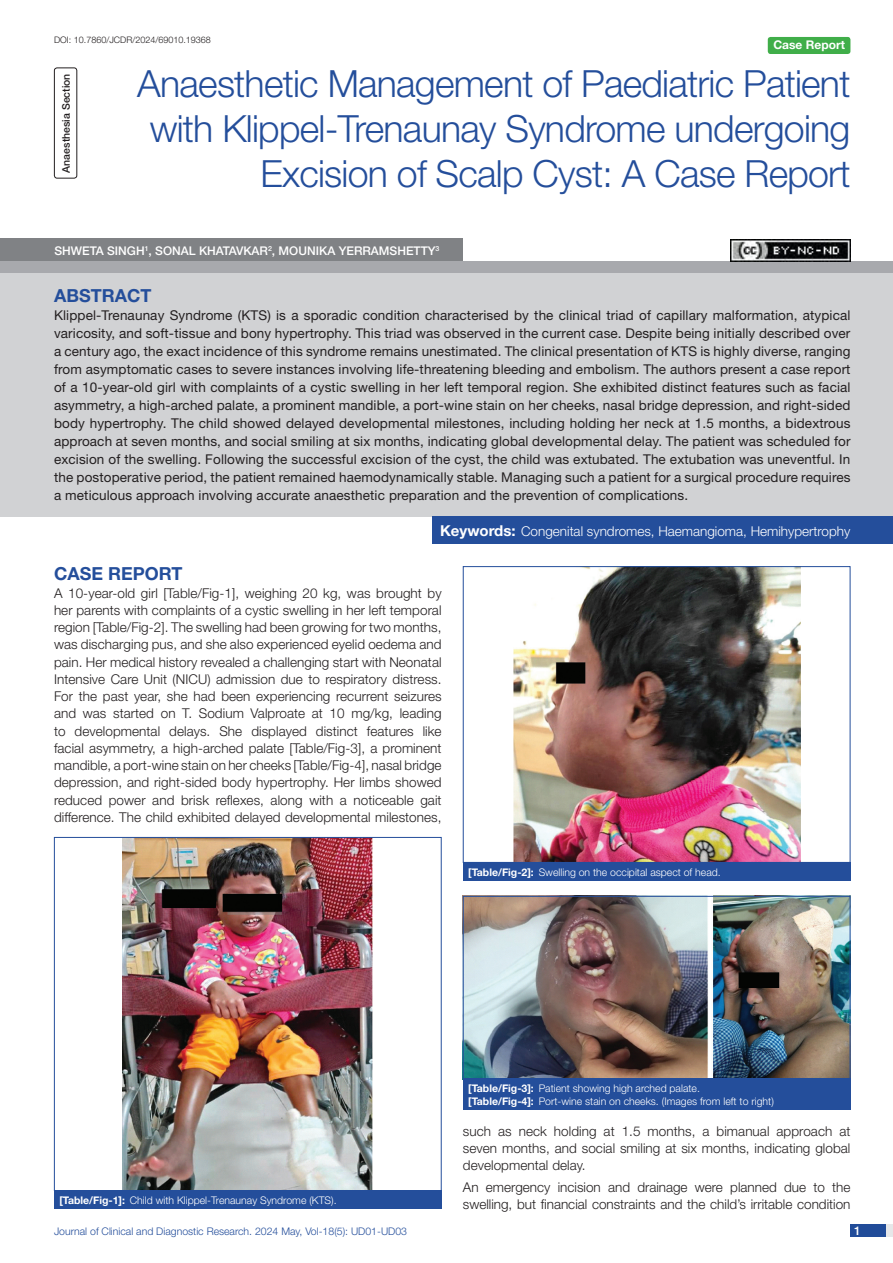
<style>
.page{position:relative;width:893px;height:1263px;background:#fff}
.page>*{position:absolute;margin:0;border:0;box-sizing:border-box;transform-origin:0 0}
.t1{font:300 37.5px/45px "Helvetica Neue";letter-spacing:-.02em;color:#244e9b;text-align:right}
.Heading{font:700 18px "Helvetica Neue";color:#244e9b}
.Abstract_head{font:700 18px "Helvetica Neue";color:#244e9b}
.Abstract_Text{font:13.5px/18px "Helvetica Neue";letter-spacing:.01em;color:#231f20;text-align:justify}
.Body_text{font:300 13.5px/17.2px "Helvetica Neue";color:#231f20;text-align:justify}
.Key_words{font:300 13.5px "Helvetica Neue";color:#fff}
.Author{font:500 12px "Helvetica Neue";color:#fff}
.t2{font:700 12px "Helvetica Neue";color:#fff}
.TABLE_FIG{font:300 10.5px "Helvetica Neue";color:#fff}
.t3{font:300 10.5px "Helvetica Neue";color:#244e9b}
.section{font:500 10.5px "Helvetica Neue";color:#231f20}
.DOI{font:300 9px "Helvetica Neue";color:#231f20}
.s1{font-weight:700;font-size:15px}
.s2{font-weight:700}
</style>
<div class="page">
<div style="left:850px;top:1224px;width:43px;height:13px;background:#e6e7e9"></div>
<div style="left:850px;top:1224px;width:35px;height:13px;background:#214c99"></div>
<div style="left:54px;top:68px;width:23px;height:111px;border:1px solid #231f20;border-radius:3px"></div>
<div style="left:768px;top:37px;width:82px;height:17px;background:#40ae49;border-radius:3px"></div>
<div style="left:0;top:261px;width:893px;height:12px;background:#a8a9ad"></div>
<div style="left:0;top:238px;width:463px;height:23px;background:#808285"></div>
<div style="left:0;top:273px;width:893px;height:243px;background:#d1d2d4"></div>
<div style="left:432px;top:516px;width:461px;height:28px;background:#244e9b"></div>
<img style="left:123px;top:839px;width:250px;height:350px">
<div style="left:54px;top:1190px;width:388px;height:19px;background:#244e9b"></div>
<img style="left:513px;top:568px;width:287px;height:293px">
<div style="left:463px;top:566px;width:387px;height:297px;border:1px solid #244e9b"></div>
<div style="left:463px;top:862px;width:387px;height:19px;background:#244e9b"></div>
<img style="left:465px;top:898px;width:383px;height:179px">
<div style="left:463px;top:896px;width:387px;height:183px;border:1px solid #244e9b"></div>
<div style="left:463px;top:1078px;width:387px;height:32px;background:#244e9b"></div>
<img style="left:730px;top:239px;width:120px;height:22px">
<p class="DOI" style="left:54px;top:35px;width:158px">DOI: 10.7860/JCDR/2024/69010.19368</p>
<p class="section" style="left:60px;top:173px;width:101px;rotate:-90deg">ANAESTHESIA SECTION</p>
<p class="t1" style="left:137px;top:60px;width:715px">Anaesthetic Management of Paediatric Patient with Klippel-Trenaunay Syndrome undergoing<br>Excision of Scalp Cyst: A Case Report</p>
<p class="t2" style="left:773px;top:37px;width:73px">Case Report</p>
<p class="Author" style="left:54px;top:243px;width:327px">SHWETA SINGH<sup>1</sup>, SONAL KHATAVKAR<sup>2</sup>, MOUNIKA YERRAMS</p>
<p class="Author" style="left:397px;top:243px;width:44px">HETTY<sup>3</sup></p>
<p class="Abstract_head" style="left:54px;top:284px;width:99px">ABSTRACT</p>
<p class="Abstract_Text" style="left:54px;top:305px;width:798px">Klippel-Trenaunay Syndrome (KTS) is a sporadic condition characterised by the clinical triad of capillary malformation, atypical varicosity, and soft-tissue and bony hypertrophy. This triad was observed in the current case. Despite being initially described over a century ago, the exact incidence of this syndrome remains unestimated. The clinical presentation of KTS is highly diverse, ranging from asymptomatic cases to severe instances involving life-threatening bleeding and embolism. The authors present a case report of a 10-year-old girl with complaints of a cystic swelling in her left temporal region. She exhibited distinct features such as facial asymmetry, a high-arched palate, a prominent mandible, a port-wine stain on her cheeks, nasal bridge depression, and right-sided body hypertrophy. The child showed delayed developmental milestones, including holding her neck at 1.5 months, a bidextrous approach at seven months, and social smiling at six months, indicating global developmental delay. The patient was scheduled for excision of the swelling. Following the successful excision of the cyst, the child was extubated. The extubation was uneventful. In the postoperative period, the patient remained haemodynamically stable. Managing such a patient for a surgical procedure requires a meticulous approach involving accurate anaesthetic preparation and the prevention of complications.</p>
<p class="Key_words" style="left:440px;top:523px;width:412px"><span class="s1">Keywords:</span> Congenital syndromes, Haemangioma, Hemihypertrophy</p>
<p class="Heading" style="left:54px;top:563px;width:130px">CASE REPORT</p>
<p class="Body_text" style="left:54px;top:584px;width:389px">A 10-year-old girl [Table/Fig-1], weighing 20 kg, was brought by her parents with complaints of a cystic swelling in her left temporal region [Table/Fig-2]. The swelling had been growing for two months, was discharging pus, and she also experienced eyelid oedema and pain. Her medical history revealed a challenging start with Neonatal Intensive Care Unit (NICU) admission due to respiratory distress.<br>For the past year, she had been experiencing recurrent seizures and was started on T. Sodium Valproate at 10 mg/kg, leading to developmental delays. She displayed distinct features like facial asymmetry, a high-arched palate [Table/Fig-3], a prominent mandible, a port-wine stain on her cheeks [Table/Fig-4], nasal bridge depression, and right-sided body hypertrophy. Her limbs showed reduced power and brisk reflexes, along with a noticeable gait difference. The child exhibited delayed developmental milestones,</p>
<p class="TABLE_FIG" style="left:468px;top:865px;width:254px"><span class="s2">[Table/Fig-2]:</span> Swelling on the occipital aspect of head.</p>
<p class="TABLE_FIG" style="left:59px;top:1193px;width:279px"><span class="s2">[Table/Fig-1]:</span> Child with Klippel-Trenaunay Syndrome (KTS).</p>
<p class="TABLE_FIG" style="left:468px;top:1082px;width:233px"><span class="s2">[Table/Fig-3]:</span> Patient showing high arched palate.</p>
<p class="TABLE_FIG" style="left:468px;top:1094px;width:307px"><span class="s2">[Table/Fig-4]:</span> Port-wine stain on cheeks. (Images from left to right)</p>
<p class="Body_text" style="left:463px;top:1122px;width:389px">such as neck holding at 1.5 months, a bimanual approach at seven months, and social smiling at six months, indicating global developmental delay.</p>
<p class="Body_text" style="left:463px;top:1178px;width:389px">An emergency incision and drainage were planned due to the swelling, but financial constraints and the child’s irritable condition</p>
<p class="t3" style="left:54px;top:1225px;width:355px">Journal of Clinical and Diagnostic Research. 2024 May, Vol-18(5): UD01-UD03</p>
<p class="Author" style="left:854px;top:1223px;width:8px">1</p>
</div>
